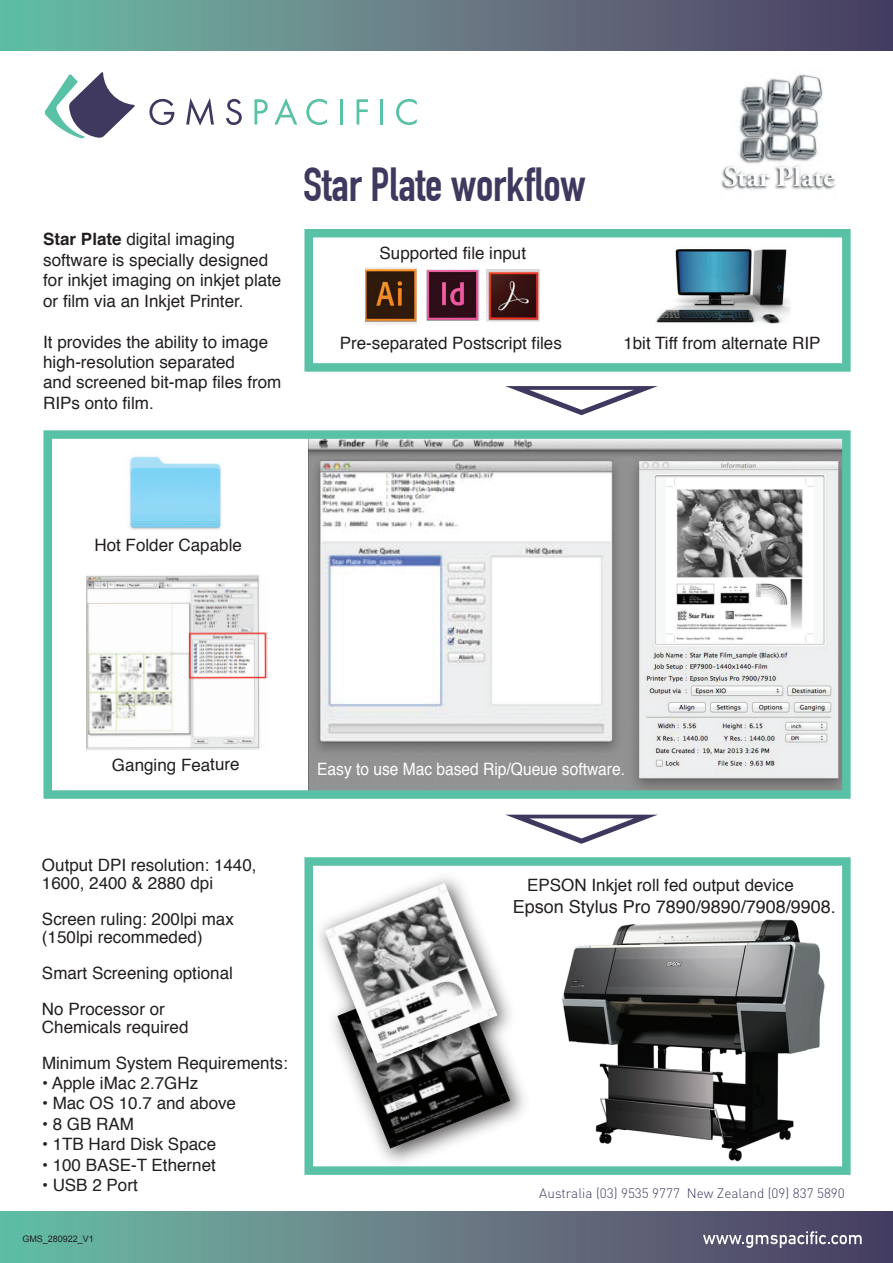
<style>
.page{position:relative;width:893px;height:1263px;background:#fff}
.page>*{position:absolute;margin:0;border:0;box-sizing:border-box;transform-origin:0 0}
.t1{font:700 46.8px "DIN Condensed";color:#3f395f}
.t2{font:18px "Helvetica";color:#231f20}
.t3{font:16.95px/20.4px "Helvetica";color:#231f20}
.t4{font:16.95px "Helvetica";color:#fff;scale:.91 1}
.t5{font:300 13.5px "DIN";color:#3f395f}
.t6{font:9px "Arial";color:#231f20}
.s1{font-weight:700}
</style>
<div class="page">
<svg style="left:0;top:1212px;width:893px;height:51px;background:#627f85"></svg>
<svg style="left:0;top:0;width:893px;height:51px;background:#617c83"></svg>
<svg style="left:149px;top:99px;width:25px;height:26px"></svg>
<svg style="left:186px;top:98px;width:28px;height:28px"></svg>
<svg style="left:226px;top:99px;width:16px;height:26px"></svg>
<svg style="left:254px;top:99px;width:14px;height:26px"></svg>
<svg style="left:274px;top:98px;width:23px;height:27px"></svg>
<svg style="left:306px;top:99px;width:21px;height:26px"></svg>
<hr style="left:340px;top:99px;width:2px;height:26px;background:#59c1a5">
<svg style="left:357px;top:99px;width:11px;height:26px"></svg>
<hr style="left:381px;top:99px;width:2px;height:26px;background:#59c1a5">
<svg style="left:396px;top:99px;width:21px;height:26px"></svg>
<svg style="left:45px;top:72px;width:90px;height:67px"></svg>
<svg style="left:703px;top:1231px;width:159px;height:17px;background:#7a778e"></svg>
<img style="left:309px;top:440px;width:532px;height:349px">
<img style="left:721px;top:74px;width:115px;height:116px">
<img style="left:561px;top:919px;width:264px;height:243px">
<img style="left:365px;top:268px;width:52px;height:56px">
<img style="left:487px;top:269px;width:52px;height:53px">
<img style="left:427px;top:269px;width:52px;height:51px">
<div style="left:304px;top:229px;width:547px;height:143px;border:9px solid #59c1a5"></div>
<div style="left:43px;top:430px;width:808px;height:369px;border:9px solid #59c1a5"></div>
<div style="left:304px;top:857px;width:547px;height:318px;border:9px solid #59c1a5"></div>
<svg style="left:505px;top:386px;width:153px;height:29px"></svg>
<svg style="left:506px;top:815px;width:151px;height:29px"></svg>
<img style="left:86px;top:575px;width:182px;height:175px">
<img style="left:129px;top:456px;width:92px;height:74px">
<img style="left:318px;top:1089px;width:219px;height:86px">
<img style="left:337px;top:1089px;width:173px;height:59px">
<img style="left:306px;top:862px;width:218px;height:227px">
<img style="left:325px;top:883px;width:172px;height:180px">
<img style="left:655px;top:249px;width:135px;height:75px">
<p class="t3" style="left:43px;top:230px;width:240px"><span class="s1">Star Plate</span> digital imaging software is specially designed for inkjet imaging on inkjet plate or film via an Inkjet Printer.</p>
<p class="t3" style="left:43px;top:332px;width:240px">It provides the ability to image high-resolution separated<br>and screened bit-map files from<br>RIPs onto film.</p>
<h1 class="t1" style="left:303px;top:157px;width:284px">Star Plate workflow</h1>
<p class="t3" style="left:380px;top:244px;width:148px">Supported file input</p>
<p class="t3" style="left:340px;top:334px;width:224px">Pre-separated Postscript files</p>
<p class="t3" style="left:623px;top:334px;width:199px">1bit Tiff from alternate RIP</p>
<p class="t3" style="left:94px;top:536px;width:149px">Hot Folder Capable</p>
<p class="t3" style="left:112px;top:755px;width:129px">Ganging Feature</p>
<p class="t4" style="left:317px;top:756px;width:340px">Easy to use Mac based Rip/Queue software.</p>
<p class="t3" style="left:42px;top:856px;width:216px;line-height:18px">Output DPI resolution: 1440,<br>1600, 2400 &amp; 2880 dpi</p>
<p class="t3" style="left:42px;top:910px;width:193px;line-height:18px">Screen ruling: 200lpi max (150lpi recommeded)</p>
<p class="t3" style="left:42px;top:955px;width:192px;line-height:36px">Smart Screening optional<br>No Processor or</p>
<p class="t3" style="left:42px;top:1017px;width:148px">Chemicals required</p>
<p class="t3" style="left:42px;top:1053px;width:247px">Minimum System Requirements:</p>
<p class="t3" style="left:42px;top:1073px;width:158px">• Apple iMac 2.7GHz</p>
<p class="t3" style="left:42px;top:1094px;width:196px">• Mac OS 10.7 and above</p>
<p class="t3" style="left:42px;top:1114px;width:93px">• 8 GB RAM</p>
<p class="t3" style="left:42px;top:1134px;width:176px">• 1TB Hard Disk Space</p>
<p class="t3" style="left:42px;top:1155px;width:175px">• 100 BASE-T Ethernet</p>
<p class="t3" style="left:42px;top:1175px;width:97px">• USB 2 Port</p>
<p class="t6" style="left:22px;top:1234px;width:73px">GMS_280922_V1</p>
<p class="t3" style="left:527px;top:875px;width:268px">EPSON Inkjet roll fed output device</p>
<p class="t2" style="left:513px;top:892px;width:325px">Epson Stylus Pro 7890/9890/7908/9908.</p>
<p class="t5" style="left:539px;top:1184px;width:307px">Australia (03) 9535 9777 New Zealand (09) 837 5890</p>
</div>
